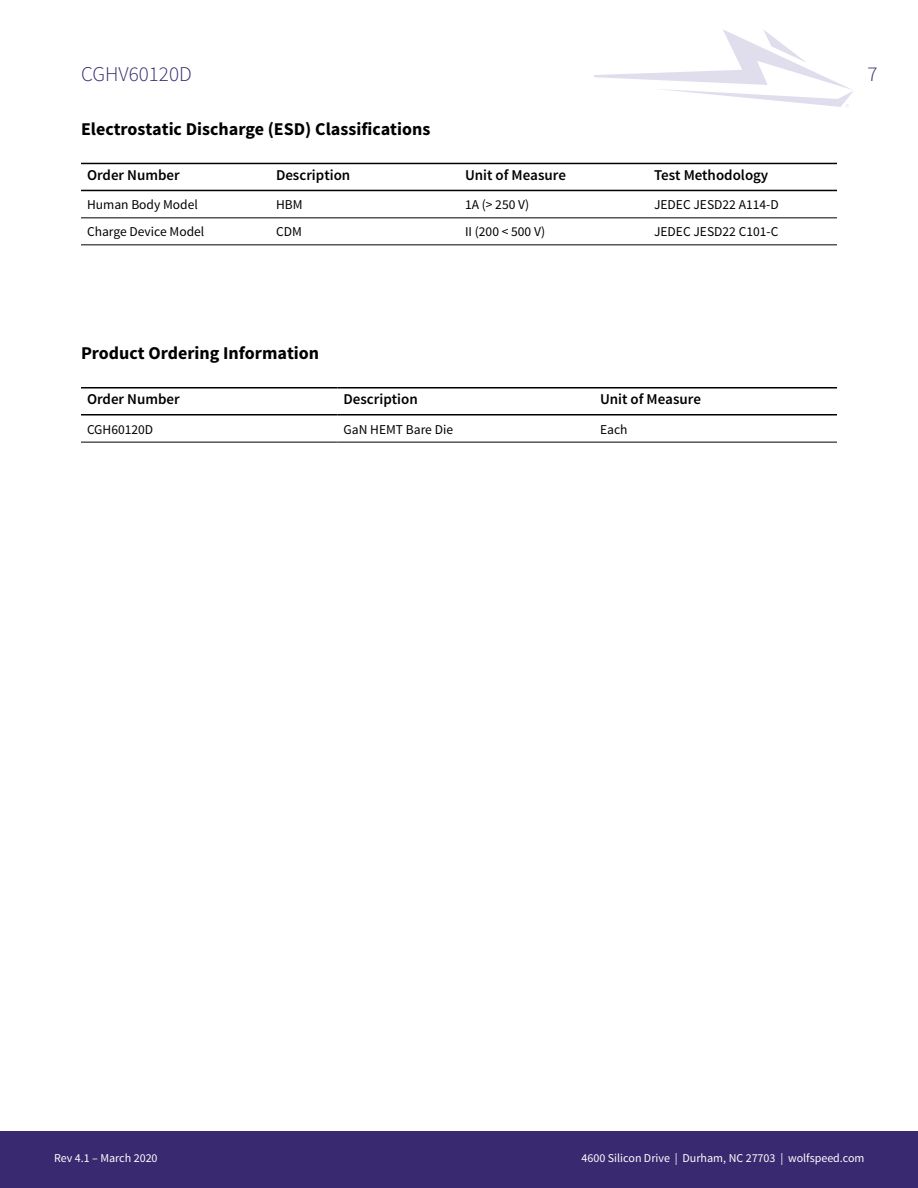
<style>
.page{position:relative;width:918px;height:1188px;background:#fff}
.page>*{position:absolute;margin:0;border:0;box-sizing:border-box;transform-origin:0 0}
.t1{font:300 21px "Source Sans Pro";color:#382970}
.Section{font:700 18px "Source Sans Pro";color:#000}
.t2{font:600 15px "Source Sans Pro";color:#000}
.t3{font:13.5px "Source Sans Pro";color:#000}
.t4{font:12px "Source Sans Pro";color:#fff}
</style>
<div class="page">
<svg style="left:594px;top:29px;width:259px;height:78px"></svg>
<div style="left:0;top:1131px;width:918px;height:57px;background:#382970"></div>
<hr style="left:81px;top:217px;width:189px;height:1px;background:#000">
<hr style="left:270px;top:217px;width:189px;height:1px;background:#000">
<hr style="left:459px;top:217px;width:189px;height:1px;background:#000">
<hr style="left:648px;top:217px;width:189px;height:1px;background:#000">
<hr style="left:81px;top:244px;width:189px;height:1px;background:#000">
<hr style="left:270px;top:244px;width:189px;height:1px;background:#000">
<hr style="left:459px;top:244px;width:189px;height:1px;background:#000">
<hr style="left:648px;top:244px;width:189px;height:1px;background:#000">
<hr style="left:81px;top:163px;width:189px;height:1px;background:#000">
<hr style="left:270px;top:163px;width:189px;height:1px;background:#000">
<hr style="left:459px;top:163px;width:189px;height:1px;background:#000">
<hr style="left:648px;top:163px;width:189px;height:1px;background:#000">
<hr style="left:81px;top:190px;width:189px;height:1px;background:#000">
<hr style="left:270px;top:190px;width:189px;height:1px;background:#000">
<hr style="left:459px;top:190px;width:189px;height:1px;background:#000">
<hr style="left:648px;top:190px;width:189px;height:1px;background:#000">
<hr style="left:81px;top:442px;width:257px;height:1px;background:#000">
<hr style="left:338px;top:442px;width:256px;height:1px;background:#000">
<hr style="left:594px;top:442px;width:243px;height:1px;background:#000">
<hr style="left:81px;top:387px;width:257px;height:2px;background:#000">
<hr style="left:338px;top:387px;width:256px;height:2px;background:#000">
<hr style="left:594px;top:387px;width:243px;height:2px;background:#000">
<hr style="left:81px;top:414px;width:257px;height:2px;background:#000">
<hr style="left:338px;top:414px;width:256px;height:2px;background:#000">
<hr style="left:594px;top:414px;width:243px;height:2px;background:#000">
<h1 class="t1" style="left:81px;top:61px;width:112px">CGHV60120D</h1>
<h1 class="t1" style="left:867px;top:61px;width:12px">7</h1>
<p class="Section" style="left:81px;top:117px;width:351px">Electrostatic Discharge (ESD) Classifications</p>
<p class="t2" style="left:87px;top:165px;width:94px">Order Number</p>
<p class="t2" style="left:276px;top:165px;width:76px">Description</p>
<p class="t2" style="left:465px;top:165px;width:102px">Unit of Measure</p>
<p class="t2" style="left:654px;top:165px;width:116px">Test Methodology</p>
<p class="t3" style="left:87px;top:197px;width:112px">Human Body Model</p>
<p class="t3" style="left:276px;top:197px;width:28px">HBM</p>
<p class="t3" style="left:465px;top:197px;width:66px">1A (&gt; 250 V)</p>
<p class="t3" style="left:654px;top:197px;width:126px">JEDEC JESD22 A114-D</p>
<p class="t3" style="left:87px;top:224px;width:119px">Charge Device Model</p>
<p class="t3" style="left:276px;top:224px;width:27px">CDM</p>
<p class="t3" style="left:465px;top:224px;width:82px">II (200 &lt; 500 V)</p>
<p class="t3" style="left:654px;top:224px;width:126px">JEDEC JESD22 C101-C</p>
<p class="Section" style="left:81px;top:341px;width:240px">Product Ordering Information</p>
<p class="t2" style="left:87px;top:389px;width:94px">Order Number</p>
<p class="t2" style="left:344px;top:389px;width:76px">Description</p>
<p class="t2" style="left:600px;top:389px;width:102px">Unit of Measure</p>
<p class="t3" style="left:87px;top:421px;width:68px">CGH60120D</p>
<p class="t3" style="left:344px;top:421px;width:111px">GaN HEMT Bare Die</p>
<p class="t3" style="left:600px;top:421px;width:29px">Each</p>
<p class="t4" style="left:54px;top:1150px;width:105px">Rev 4.1 – March 2020</p>
<p class="t4" style="left:582px;top:1150px;width:284px">4600 Silicon Drive | Durham, NC 27703 | wolfspeed.com</p>
</div>
